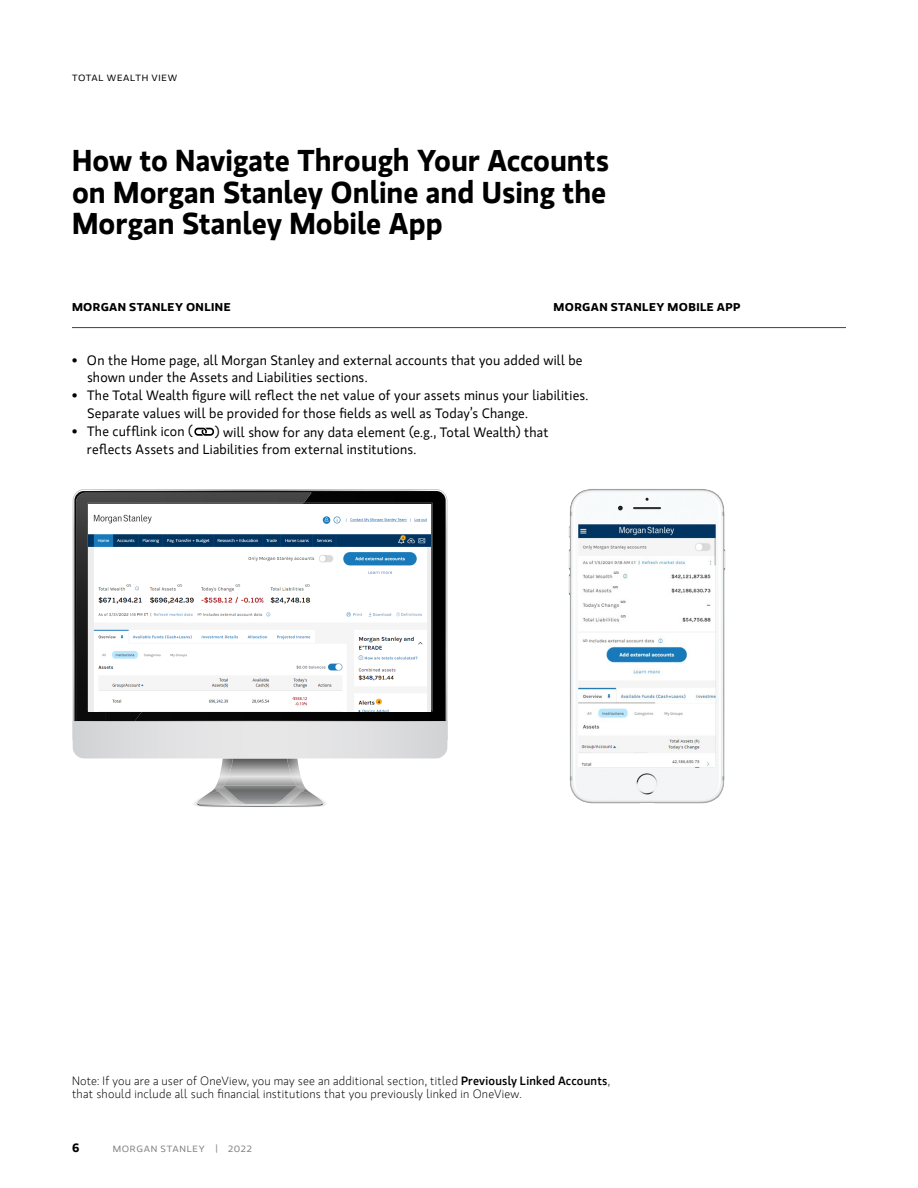
<style>
.page{position:relative;width:918px;height:1188px;background:#fff}
.page>*{position:absolute;margin:0;border:0;box-sizing:border-box;transform-origin:0 0}
.t1{font:700 30px/31.5px "MS Gloriola II Std";color:#000;text-align:justify}
.t2{font:13.5px/18px "MS Gloriola II Std";letter-spacing:.015em;color:#000}
.t3{font:300 12px/13.5px "MS Gloriola II Std";letter-spacing:.02em;color:#000}
.t4{font:700 12px "MS Gloriola II Std";color:#000}
.t5{font:700 11.25px "MS Gloriola II Std";letter-spacing:.03em;color:#000;scale:1.1 1}
.t6{font:9px "MS Gloriola II Std";letter-spacing:.07em;color:#808285;scale:1.1 1}
.t7{font:9px "MS Gloriola II Std";letter-spacing:.075em;color:#000;scale:1.1 1}
.s1{font-weight:500}
</style>
<div class="page">
<svg style="left:194px;top:428px;width:20px;height:8px"></svg>
<svg style="left:74px;top:491px;width:372px;height:230px;background:#0f0f0f"></svg>
<img style="left:76px;top:493px;width:236px;height:28px">
<img style="left:76px;top:521px;width:29px;height:200px">
<img style="left:105px;top:712px;width:38px;height:9px">
<svg style="left:73px;top:721px;width:374px;height:86px"></svg>
<img style="left:88px;top:504px;width:343px;height:208px">
<hr style="left:72px;top:327px;width:774px;height:1px;background:#000">
<img style="left:568px;top:489px;width:158px;height:315px">
<p class="t7" style="left:72px;top:72px;width:97px">TOTAL WEALTH VIEW</p>
<h1 class="t1" style="left:72px;top:144px;width:539px">How to Navigate Through Your Accounts on Morgan Stanley Online and Using the Morgan Stanley Mobile App</h1>
<p class="t5" style="left:72px;top:299px;width:146px">MORGAN STANLEY ONLINE</p>
<p class="t5" style="left:553px;top:299px;width:171px">MORGAN STANLEY MOBILE APP</p>
<p class="t2" style="left:87px;top:350px;width:497px;text-indent:-15px">• On the Home page, all Morgan Stanley and external accounts that you added will be shown under the Assets and Liabilities sections.</p>
<p class="t2" style="left:87px;top:386px;width:503px;text-indent:-15px">• The Total Wealth figure will reflect the net value of your assets minus your liabilities.<br>Separate values will be provided for those fields as well as Today’s Change.</p>
<p class="t2" style="left:72px;top:422px;width:122px">• The cufflink icon (</p>
<p class="t2" style="left:87px;top:422px;width:463px;text-indent:128px">) will show for any data element (e.g., Total Wealth) that reflects Assets and Liabilities from external institutions.</p>
<p class="t3" style="left:72px;top:1073px;width:540px">Note: If you are a user of OneView, you may see an additional section, titled <span class="s1">Previously Linked Accounts</span>, that should include all such financial institutions that you previously linked in OneView.</p>
<p class="t4" style="left:72px;top:1139px;width:9px">6</p>
<p class="t6" style="left:113px;top:1143px;width:128px">MORGAN STANLEY | 2022</p>
</div>
